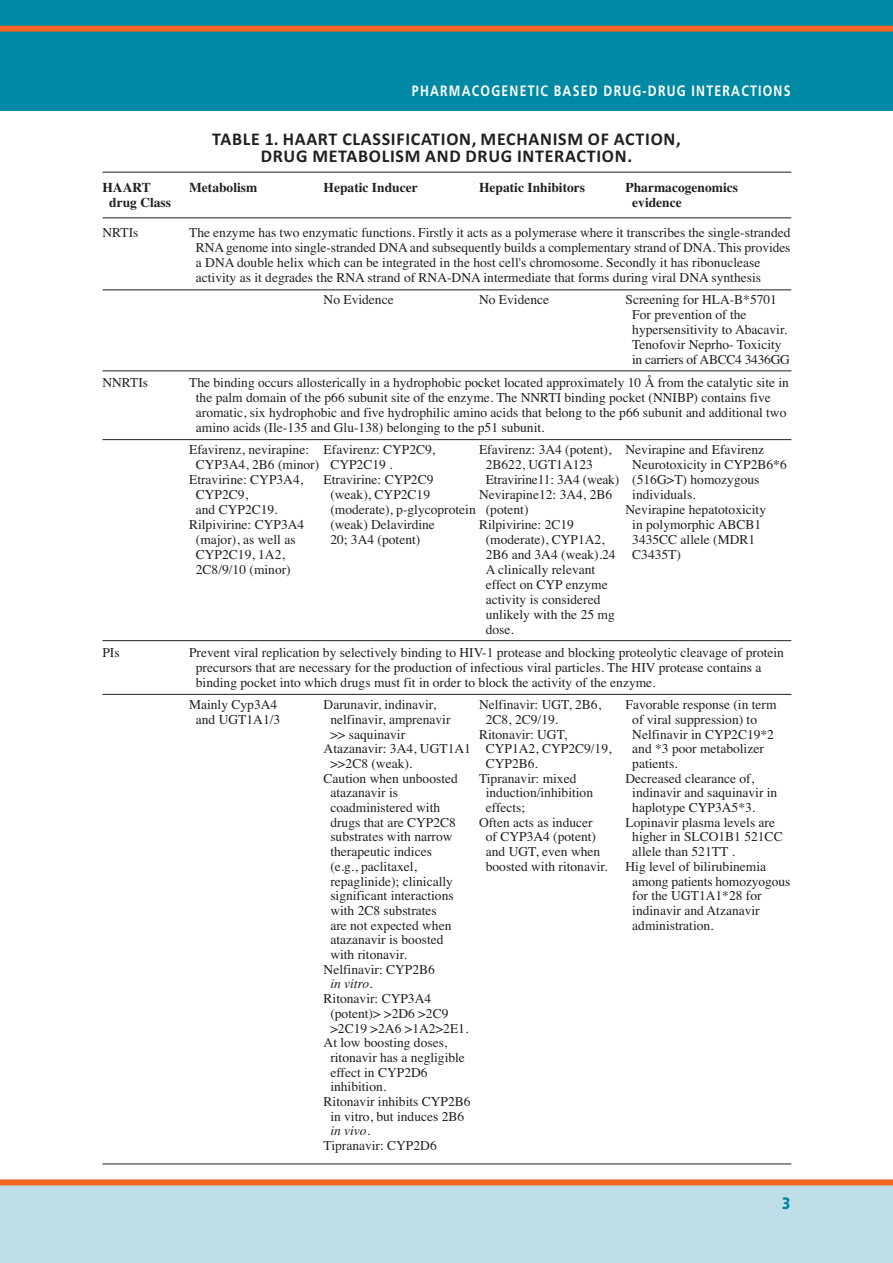
<style>
.page{position:relative;width:893px;height:1263px;background:#fff}
.page>*{position:absolute;margin:0;border:0;box-sizing:border-box;transform-origin:0 0}
.t1{font:700 18px/16.5px "Calibri";letter-spacing:.04em;color:#231f20;text-align:center}
.t2{font:900 16.5px "Frutiger";color:#0089a5;scale:.82 1}
.t3{font:700 15px "Frutiger";letter-spacing:.1em;color:#fff;scale:.82 1}
.t4{font:13.5px/15px "Times";color:#231f20}
.t5{font:700 13.5px "Times";color:#231f20}
.t6{font:italic 13.5px "Times";color:#231f20}
</style>
<div class="page">
<div style="left:0;top:1180px;width:893px;height:83px;background:#c0dee8"></div>
<div style="left:0;top:0;width:893px;height:111px;background:#0089a5"></div>
<div style="left:0;top:1179px;width:893px;height:6px;background:#f36621"></div>
<div style="left:0;top:26px;width:893px;height:6px;background:#f36621"></div>
<hr style="left:102px;top:172px;width:689px;height:1px;background:#231f20">
<hr style="left:102px;top:217px;width:689px;height:1px;background:#231f20">
<hr style="left:102px;top:289px;width:689px;height:1px;background:#231f20">
<hr style="left:102px;top:370px;width:689px;height:1px;background:#231f20">
<hr style="left:102px;top:439px;width:689px;height:1px;background:#231f20">
<hr style="left:102px;top:640px;width:689px;height:1px;background:#231f20">
<hr style="left:102px;top:694px;width:689px;height:1px;background:#231f20">
<hr style="left:102px;top:1163px;width:689px;height:1px;background:#231f20">
<p class="t3" style="left:412px;top:84px;width:463px">PHARMACOGENETIC BASED DRUG-DRUG INTERACTIONS</p>
<h1 class="t1" style="left:212px;top:131px;width:470px">TABLE 1. HAART CLASSIFICATION, MECHANISM OF ACTION,<br>DRUG METABOLISM AND DRUG INTERACTION.</h1>
<p class="t5" style="left:102px;top:179px;width:50px">HAART</p>
<p class="t5" style="left:189px;top:179px;width:70px">Metabolism</p>
<p class="t5" style="left:324px;top:179px;width:96px">Hepatic Inducer</p>
<p class="t5" style="left:479px;top:179px;width:108px">Hepatic Inhibitors</p>
<p class="t5" style="left:625px;top:179px;width:114px">Pharmacogenomics</p>
<p class="t5" style="left:109px;top:194px;width:63px">drug Class</p>
<p class="t5" style="left:632px;top:194px;width:51px">evidence</p>
<p class="t4" style="left:102px;top:224px;width:37px">NRTIs</p>
<p class="t4" style="left:196px;top:224px;width:596px;text-indent:-7px">The enzyme has two enzymatic functions. Firstly it acts as a polymerase where it transcribes the single-stranded RNA genome into single-stranded DNA and subsequently builds a complementary strand of DNA. This provides a DNA double helix which can be integrated in the host cell's chromosome. Secondly it has ribonuclease activity as it degrades the RNA strand of RNA-DNA intermediate that forms during viral DNA synthesis</p>
<p class="t4" style="left:324px;top:292px;width:72px">No Evidence</p>
<p class="t4" style="left:479px;top:292px;width:72px">No Evidence</p>
<p class="t4" style="left:632px;top:292px;width:159px;text-indent:-6px">Screening for HLA-B*5701<br>For prevention of the hypersensitivity to Abacavir.<br>Tenofovir Neprho- Toxicity in carriers of ABCC4 3436GG</p>
<p class="t4" style="left:102px;top:374px;width:47px">NNRTIs</p>
<p class="t4" style="left:196px;top:374px;width:595px;text-indent:-7px">The binding occurs allosterically in a hydrophobic pocket located approximately 10 Å from the catalytic site in the palm domain of the p66 subunit site of the enzyme. The NNRTI binding pocket (NNIBP) contains five aromatic, six hydrophobic and five hydrophilic amino acids that belong to the p66 subunit and additional two amino acids (Ile-135 and Glu-138) belonging to the p51 subunit.</p>
<p class="t4" style="left:189px;top:442px;width:248px">Efavirenz, nevirapine: Efavirenz: CYP2C9,</p>
<p class="t4" style="left:479px;top:442px;width:287px">Efavirenz: 3A4 (potent), Nevirapine and Efavirenz</p>
<p class="t4" style="left:196px;top:457px;width:198px">CYP3A4, 2B6 (minor) CYP2C19 .</p>
<p class="t4" style="left:486px;top:457px;width:109px">2B622, UGT1A123</p>
<p class="t4" style="left:632px;top:457px;width:156px">Neurotoxicity in CYP2B6*6</p>
<p class="t4" style="left:189px;top:472px;width:115px">Etravirine: CYP3A4,</p>
<p class="t4" style="left:324px;top:472px;width:111px">Etravirine: CYP2C9</p>
<p class="t4" style="left:486px;top:472px;width:275px">Etravirine11: 3A4 (weak) (516G&gt;T) homozygous</p>
<p class="t4" style="left:196px;top:487px;width:54px">CYP2C9,</p>
<p class="t4" style="left:330px;top:487px;width:101px">(weak), CYP2C19</p>
<p class="t4" style="left:479px;top:487px;width:135px">Nevirapine12: 3A4, 2B6</p>
<p class="t4" style="left:632px;top:487px;width:65px">individuals.</p>
<p class="t4" style="left:196px;top:502px;width:83px">and CYP2C19.</p>
<p class="t4" style="left:330px;top:502px;width:200px">(moderate), p-glycoprotein (potent)</p>
<p class="t4" style="left:625px;top:502px;width:142px">Nevirapine hepatotoxicity</p>
<p class="t4" style="left:189px;top:517px;width:117px">Rilpivirine: CYP3A4</p>
<p class="t4" style="left:330px;top:517px;width:106px">(weak) Delavirdine</p>
<p class="t4" style="left:479px;top:517px;width:96px">Rilpivirine: 2C19</p>
<p class="t4" style="left:632px;top:517px;width:131px">in polymorphic ABCB1</p>
<p class="t4" style="left:196px;top:532px;width:101px">(major), as well as</p>
<p class="t4" style="left:330px;top:532px;width:91px">20; 3A4 (potent)</p>
<p class="t4" style="left:486px;top:532px;width:120px">(moderate), CYP1A2,</p>
<p class="t4" style="left:632px;top:532px;width:124px">3435CC allele (MDR1</p>
<p class="t4" style="left:196px;top:547px;width:90px">CYP2C19, 1A2,</p>
<p class="t4" style="left:486px;top:547px;width:197px">2B6 and 3A4 (weak).24 C3435T)</p>
<p class="t4" style="left:196px;top:562px;width:96px">2C8/9/10 (minor)</p>
<p class="t4" style="left:486px;top:562px;width:130px">A clinically relevant effect on CYP enzyme activity is considered unlikely with the 25 mg dose.</p>
<p class="t4" style="left:102px;top:644px;width:19px">PIs</p>
<p class="t4" style="left:196px;top:644px;width:590px;text-indent:-7px">Prevent viral replication by selectively binding to HIV-1 protease and blocking proteolytic cleavage of protein precursors that are necessary for the production of infectious viral particles. The HIV protease contains a binding pocket into which drugs must fit in order to block the activity of the enzyme.</p>
<p class="t4" style="left:189px;top:697px;width:90px">Mainly Cyp3A4</p>
<p class="t4" style="left:324px;top:697px;width:114px">Darunavir, indinavir,</p>
<p class="t4" style="left:479px;top:697px;width:123px">Nelfinavir: UGT, 2B6,</p>
<p class="t4" style="left:625px;top:697px;width:153px">Favorable response (in term</p>
<p class="t4" style="left:196px;top:712px;width:86px">and UGT1A1/3</p>
<p class="t4" style="left:330px;top:712px;width:122px">nelfinavir, amprenavir</p>
<p class="t4" style="left:486px;top:712px;width:74px">2C8, 2C9/19.</p>
<p class="t4" style="left:632px;top:712px;width:126px">of viral suppression) to</p>
<p class="t4" style="left:330px;top:726px;width:76px">&gt;&gt; saquinavir</p>
<p class="t4" style="left:479px;top:726px;width:90px">Ritonavir: UGT,</p>
<p class="t4" style="left:632px;top:726px;width:143px">Nelfinavir in CYP2C19*2</p>
<p class="t4" style="left:324px;top:741px;width:289px">Atazanavir: 3A4, UGT1A1 CYP1A2, CYP2C9/19,</p>
<p class="t4" style="left:632px;top:741px;width:133px">and *3 poor metabolizer</p>
<p class="t4" style="left:330px;top:756px;width:83px">&gt;&gt;2C8 (weak).</p>
<p class="t4" style="left:486px;top:756px;width:54px">CYP2B6.</p>
<p class="t4" style="left:632px;top:756px;width:47px">patients.</p>
<p class="t4" style="left:324px;top:770px;width:136px">Caution when unboosted</p>
<p class="t4" style="left:479px;top:770px;width:99px">Tipranavir: mixed</p>
<p class="t4" style="left:625px;top:770px;width:130px">Decreased clearance of,</p>
<p class="t4" style="left:330px;top:785px;width:69px">atazanavir is</p>
<p class="t4" style="left:486px;top:785px;width:109px">induction/inhibition</p>
<p class="t4" style="left:632px;top:785px;width:147px">indinavir and saquinavir in</p>
<p class="t4" style="left:330px;top:800px;width:111px">coadministered with</p>
<p class="t4" style="left:486px;top:800px;width:41px">effects;</p>
<p class="t4" style="left:632px;top:800px;width:124px">haplotype CYP3A5*3.</p>
<p class="t4" style="left:330px;top:814px;width:127px">drugs that are CYP2C8</p>
<p class="t4" style="left:479px;top:814px;width:115px">Often acts as inducer</p>
<p class="t4" style="left:625px;top:814px;width:151px">Lopinavir plasma levels are</p>
<p class="t4" style="left:330px;top:829px;width:124px">substrates with narrow</p>
<p class="t4" style="left:486px;top:829px;width:112px">of CYP3A4 (potent)</p>
<p class="t4" style="left:632px;top:829px;width:152px">higher in SLCO1B1 521CC</p>
<p class="t4" style="left:330px;top:844px;width:103px">therapeutic indices</p>
<p class="t4" style="left:486px;top:844px;width:116px">and UGT, even when</p>
<p class="t4" style="left:632px;top:844px;width:104px">allele than 521TT .</p>
<p class="t4" style="left:330px;top:859px;width:88px">(e.g., paclitaxel,</p>
<p class="t4" style="left:486px;top:859px;width:123px">boosted with ritonavir.</p>
<p class="t4" style="left:625px;top:859px;width:142px">Hig level of bilirubinemia</p>
<p class="t4" style="left:330px;top:873px;width:124px">repaglinide); clinically</p>
<p class="t4" style="left:632px;top:873px;width:160px">among patients homozyogous</p>
<p class="t4" style="left:330px;top:888px;width:125px">significant interactions</p>
<p class="t4" style="left:632px;top:888px;width:131px">for the UGT1A1*28 for</p>
<p class="t4" style="left:330px;top:903px;width:108px">with 2C8 substrates</p>
<p class="t4" style="left:632px;top:903px;width:129px">indinavir and Atzanavir</p>
<p class="t4" style="left:330px;top:917px;width:123px">are not expected when</p>
<p class="t4" style="left:632px;top:917px;width:83px">administration.</p>
<p class="t4" style="left:330px;top:932px;width:115px">atazanavir is boosted</p>
<p class="t4" style="left:330px;top:947px;width:78px">with ritonavir.</p>
<p class="t4" style="left:324px;top:961px;width:113px">Nelfinavir: CYP2B6</p>
<p class="t6" style="left:330px;top:976px;width:44px">in vitro.</p>
<p class="t4" style="left:324px;top:991px;width:109px">Ritonavir: CYP3A4</p>
<p class="t4" style="left:330px;top:1006px;width:120px">(potent)&gt; &gt;2D6 &gt;2C9</p>
<p class="t4" style="left:330px;top:1020px;width:140px">&gt;2C19 &gt;2A6 &gt;1A2&gt;2E1.</p>
<p class="t4" style="left:324px;top:1035px;width:125px">At low boosting doses,</p>
<p class="t4" style="left:330px;top:1050px;width:136px">ritonavir has a negligible</p>
<p class="t4" style="left:330px;top:1064px;width:99px">effect in CYP2D6</p>
<p class="t4" style="left:330px;top:1079px;width:57px">inhibition.</p>
<p class="t4" style="left:324px;top:1094px;width:149px">Ritonavir inhibits CYP2B6</p>
<p class="t4" style="left:330px;top:1108px;width:135px">in vitro, but induces 2B6</p>
<p class="t6" style="left:330px;top:1123px;width:41px">in vivo.</p>
<p class="t4" style="left:324px;top:1138px;width:115px">Tipranavir: CYP2D6</p>
<p class="t2" style="left:782px;top:1197px;width:12px">3</p>
</div>
